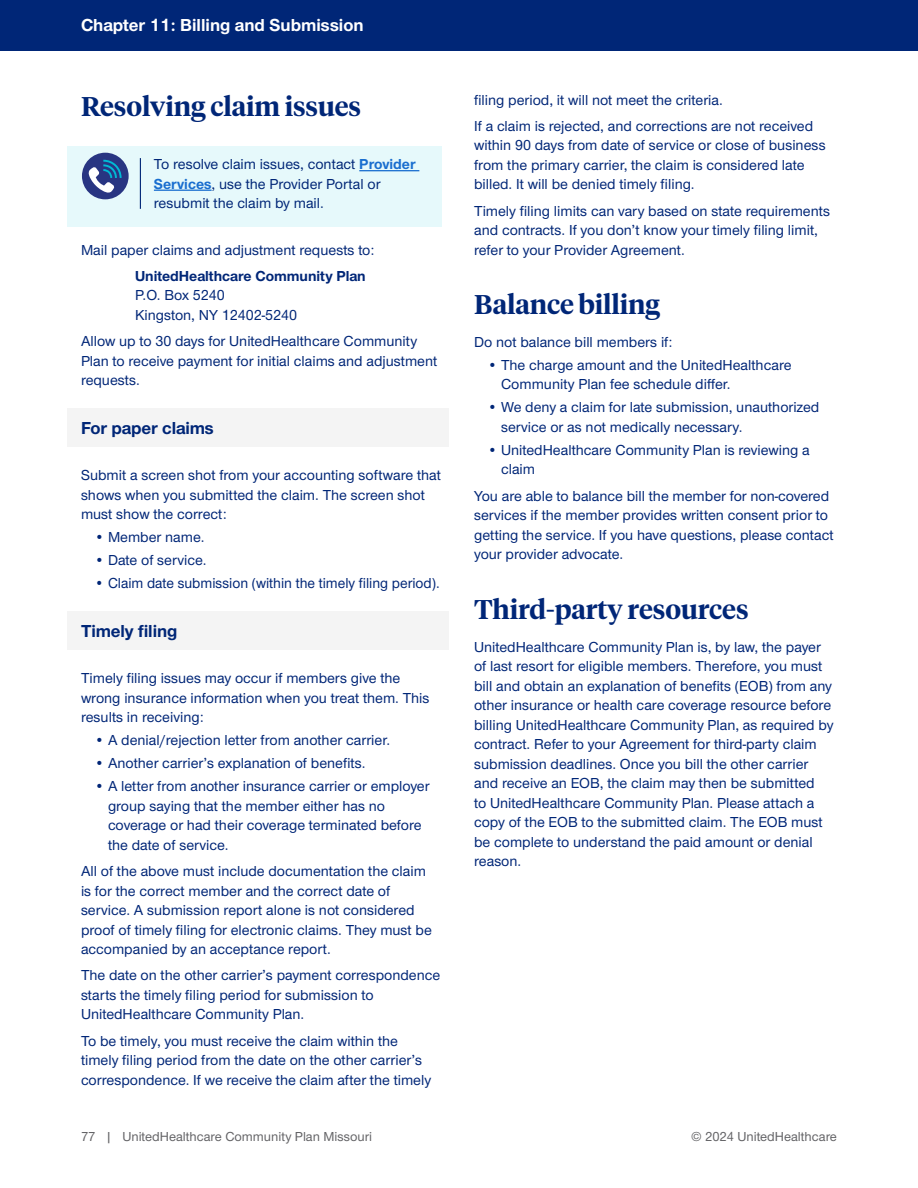
<style>
.page{position:relative;width:918px;height:1188px;background:#fff}
.page>*{position:absolute;margin:0;border:0;box-sizing:border-box;transform-origin:0 0}
.BLUE_MAIN_HEADER_NEW{font:600 27px "UHC Serif Headline";letter-spacing:-.005em;color:#002677}
.t1{font:700 18px "UHC Sans";color:#fff}
.BLUE_SUBHEAD_NEW{font:700 18px "UHC Sans";letter-spacing:-.005em;color:#002677}
.BODY{font:500 15px/19.5px "UHC Sans";color:#002677}
.BLUE_CALL-OUT_NEW{font:500 15px/19.5px "UHC Sans";color:#002677}
.t2{font:13.5px "UHC Sans";color:#636366}
.s1{font-weight:700;color:#196ecf}
.s2{font-weight:700}
</style>
<div class="page">
<div style="left:0;top:0;width:918px;height:51px;background:#002677"></div>
<div style="left:68px;top:146px;width:374px;height:81px;background:#e6f9fb"></div>
<hr style="left:359px;top:170px;width:60px;height:1px;background:#196ecf">
<hr style="left:154px;top:190px;width:58px;height:1px;background:#196ecf">
<div style="left:68px;top:408px;width:381px;height:39px;background:#f4f4f4"></div>
<div style="left:68px;top:611px;width:381px;height:39px;background:#f4f4f4"></div>
<div style="left:82px;top:153px;width:47px;height:46px;background:#283582;border-radius:50%"></div>
<svg style="left:88px;top:160px;width:34px;height:33px"></svg>
<hr style="left:140px;top:158px;width:1px;height:51px;background:#002677">
<p class="t1" style="left:81px;top:13px;width:284px">Chapter 11: Billing and Submission</p>
<p class="BLUE_MAIN_HEADER_NEW" style="left:81px;top:88px;width:282px">Resolving claim issues</p>
<p class="BLUE_CALL-OUT_NEW" style="left:154px;top:154px;width:263px">To resolve claim issues, contact <span class="s1">Provider<br>Services</span>, use the Provider Portal or resubmit the claim by mail.</p>
<p class="BODY" style="left:81px;top:239px;width:295px">Mail paper claims and adjustment requests to:</p>
<p class="BODY" style="left:135px;top:266px;width:232px"><span class="s2">UnitedHealthcare Community Plan<br></span>P.O. Box 5240<br>Kingston, NY 12402-5240</p>
<p class="BODY" style="left:81px;top:331px;width:358px">Allow up to 30 days for UnitedHealthcare Community<br>Plan to receive payment for initial claims and adjustment requests.</p>
<p class="BLUE_SUBHEAD_NEW" style="left:81px;top:416px;width:134px">For paper claims</p>
<p class="BODY" style="left:81px;top:465px;width:362px">Submit a screen shot from your accounting software that shows when you submitted the claim. The screen shot must show the correct:</p>
<p class="BODY" style="left:94px;top:527px;width:112px">• Member name.</p>
<p class="BODY" style="left:94px;top:550px;width:114px">• Date of service.</p>
<p class="BODY" style="left:94px;top:573px;width:347px">• Claim date submission (within the timely filing period).</p>
<p class="BLUE_SUBHEAD_NEW" style="left:81px;top:619px;width:98px">Timely filing</p>
<p class="BODY" style="left:81px;top:668px;width:350px">Timely filing issues may occur if members give the wrong insurance information when you treat them. This results in receiving:</p>
<p class="BODY" style="left:94px;top:730px;width:297px">• A denial/rejection letter from another carrier.</p>
<p class="BODY" style="left:94px;top:753px;width:273px">• Another carrier’s explanation of benefits.</p>
<p class="BODY" style="left:108px;top:776px;width:323px;text-indent:-14px">• A letter from another insurance carrier or employer group saying that the member either has no coverage or had their coverage terminated before the date of service.</p>
<p class="BODY" style="left:81px;top:861px;width:352px">All of the above must include documentation the claim is for the correct member and the correct date of service. A submission report alone is not considered proof of timely filing for electronic claims. They must be accompanied by an acceptance report.</p>
<p class="BODY" style="left:81px;top:965px;width:361px">The date on the other carrier’s payment correspondence starts the timely filing period for submission to<br>UnitedHealthcare Community Plan.</p>
<p class="BODY" style="left:81px;top:1030px;width:352px">To be timely, you must receive the claim within the timely filing period from the date on the other carrier’s correspondence. If we receive the claim after the timely</p>
<p class="BODY" style="left:474px;top:89px;width:250px">filing period, it will not meet the criteria.</p>
<p class="BODY" style="left:474px;top:115px;width:353px">If a claim is rejected, and corrections are not received within 90 days from date of service or close of business from the primary carrier, the claim is considered late billed. It will be denied timely filing.</p>
<p class="BODY" style="left:474px;top:200px;width:357px">Timely filing limits can vary based on state requirements and contracts. If you don’t know your timely filing limit, refer to your Provider Agreement.</p>
<p class="BLUE_MAIN_HEADER_NEW" style="left:474px;top:286px;width:187px">Balance billing</p>
<p class="BODY" style="left:474px;top:332px;width:200px">Do not balance bill members if:</p>
<p class="BODY" style="left:501px;top:355px;width:292px;text-indent:-14px">• The charge amount and the UnitedHealthcare<br>Community Plan fee schedule differ.</p>
<p class="BODY" style="left:501px;top:397px;width:320px;text-indent:-14px">• We deny a claim for late submission, unauthorized service or as not medically necessary.</p>
<p class="BODY" style="left:501px;top:440px;width:310px;text-indent:-14px">• UnitedHealthcare Community Plan is reviewing a claim</p>
<p class="BODY" style="left:474px;top:485px;width:361px">You are able to balance bill the member for non-covered services if the member provides written consent prior to getting the service. If you have questions, please contact your provider advocate.</p>
<p class="BLUE_MAIN_HEADER_NEW" style="left:474px;top:590px;width:276px">Third-party resources</p>
<p class="BODY" style="left:474px;top:636px;width:361px">UnitedHealthcare Community Plan is, by law, the payer of last resort for eligible members. Therefore, you must bill and obtain an explanation of benefits (EOB) from any other insurance or health care coverage resource before billing UnitedHealthcare Community Plan, as required by contract. Refer to your Agreement for third-party claim submission deadlines. Once you bill the other carrier and receive an EOB, the claim may then be submitted<br>to UnitedHealthcare Community Plan. Please attach a copy of the EOB to the submitted claim. The EOB must be complete to understand the paid amount or denial reason.</p>
<p class="t2" style="left:81px;top:1128px;width:293px">77 | UnitedHealthcare Community Plan Missouri</p>
<p class="t2" style="left:691px;top:1128px;width:147px">© 2024 UnitedHealthcare</p>
</div>
